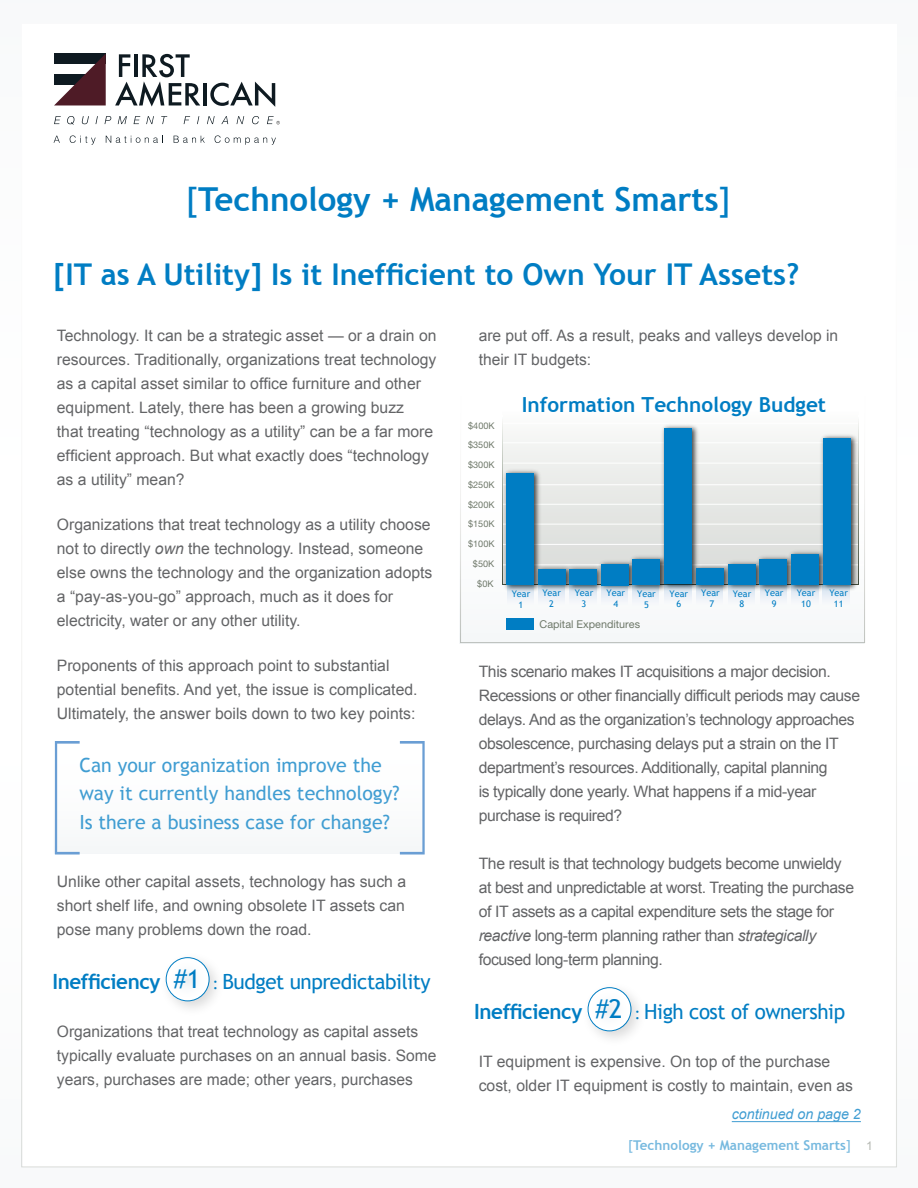
<style>
.page{position:relative;width:918px;height:1188px;background:#fff}
.page>*{position:absolute;margin:0;border:0;box-sizing:border-box;transform-origin:0 0}
.t1{font:700 33px "Trebuchet MS";color:#007dc3}
.t2{font:700 30px "Trebuchet MS";color:#007dc3}
.t3{font:21px "Trebuchet MS";letter-spacing:-.02em;color:#007dc3}
.t4{font:700 20.7px "Trebuchet MS";color:#007dc3}
.t5{font:19.5px/28.5px "Trebuchet MS";color:#409dd2}
.t6{font:15.75px/24px "Arial";color:#636466}
.t7{font:15.75px/24px "Arial";letter-spacing:-.025em;color:#636466}
.t8{font:italic 14.25px "Arial";color:#409dd2}
.t9{font:700 13.5px "Trebuchet MS";color:#007dc3}
.t10{font:12px "Arial";color:#73796e}
.t11{font:10.8px "Helvetica Neue LT Std";color:#6e7869}
.t12{font:9.15px/10.9px "Trebuchet MS";color:#007dc3;text-align:center}
.t13{font:9.15px "Helvetica Neue LT Std";color:#6e7869}
.s1{font-weight:400}
.s2{font-style:italic}
.s3{font-weight:700}
.s4{font-size:25.8px}
.s5{font-size:15.75px}
</style>
<div class="page">
<div style="left:0;top:0;width:918px;height:546px;background:#f9f9fa"></div>
<div style="left:0;top:680px;width:918px;height:508px;background:#f8f9fa"></div>
<div style="left:22px;top:24px;width:875px;height:1143px;background:#fff"></div>
<div style="left:459px;top:475px;width:405px;height:168px;background:#f7f9fa"></div>
<div style="left:159px;top:951px;width:66px;height:66px;background:#000;opacity:.15"></div>
<svg style="left:165px;top:958px;width:44px;height:43px"></svg>
<div style="left:166px;top:958px;width:43px;height:43px;border:1px solid #007dc3;border-radius:50%"></div>
<div style="left:581px;top:981px;width:66px;height:66px;background:#000;opacity:.15"></div>
<svg style="left:587px;top:988px;width:44px;height:43px"></svg>
<div style="left:588px;top:988px;width:43px;height:43px;border:1px solid #007dc3;border-radius:50%"></div>
<svg style="left:54px;top:116px;width:7px;height:8px"></svg>
<svg style="left:67px;top:116px;width:7px;height:9px"></svg>
<svg style="left:82px;top:116px;width:7px;height:8px"></svg>
<svg style="left:105px;top:116px;width:6px;height:8px"></svg>
<svg style="left:118px;top:116px;width:9px;height:8px"></svg>
<svg style="left:134px;top:116px;width:6px;height:8px"></svg>
<svg style="left:146px;top:116px;width:8px;height:8px"></svg>
<svg style="left:161px;top:116px;width:6px;height:8px"></svg>
<svg style="left:184px;top:116px;width:6px;height:8px"></svg>
<svg style="left:197px;top:116px;width:2px;height:8px"></svg>
<svg style="left:207px;top:116px;width:8px;height:8px"></svg>
<svg style="left:221px;top:116px;width:7px;height:8px"></svg>
<svg style="left:237px;top:116px;width:7px;height:8px"></svg>
<svg style="left:252px;top:116px;width:7px;height:8px"></svg>
<svg style="left:54px;top:54px;width:52px;height:51px"></svg>
<svg style="left:267px;top:116px;width:13px;height:8px"></svg>
<svg style="left:115px;top:54px;width:85px;height:53px"></svg>
<hr style="left:203px;top:83px;width:4px;height:22px;background:#0e1a21">
<svg style="left:210px;top:82px;width:65px;height:25px"></svg>
<svg style="left:54px;top:136px;width:6px;height:7px"></svg>
<svg style="left:70px;top:135px;width:26px;height:10px"></svg>
<svg style="left:106px;top:136px;width:57px;height:7px"></svg>
<svg style="left:174px;top:136px;width:31px;height:7px"></svg>
<svg style="left:215px;top:135px;width:61px;height:10px"></svg>
<svg style="left:55px;top:741px;width:25px;height:114px"></svg>
<hr style="left:732px;top:1121px;width:129px;height:1px;background:#409dd2">
<svg style="left:503px;top:438px;width:314px;height:124px"></svg>
<hr style="left:502px;top:565px;width:363px;height:1px;background:#fff">
<hr style="left:502px;top:544px;width:363px;height:1px;background:#fff">
<hr style="left:502px;top:524px;width:363px;height:1px;background:#fff">
<hr style="left:502px;top:504px;width:363px;height:1px;background:#fff">
<hr style="left:503px;top:484px;width:362px;height:1px;background:#fff">
<hr style="left:503px;top:463px;width:362px;height:1px;background:#fff">
<hr style="left:502px;top:443px;width:363px;height:1px;background:#fff">
<svg style="left:502px;top:421px;width:1px;height:46px"></svg>
<div style="left:507px;top:618px;width:27px;height:12px;background:#007dc3"></div>
<img style="left:502px;top:467px;width:42px;height:122px">
<div style="left:507px;top:473px;width:27px;height:112px;background:#007dc3"></div>
<svg style="left:507px;top:585px;width:26px;height:13px"></svg>
<img style="left:532px;top:562px;width:32px;height:32px">
<div style="left:538px;top:569px;width:27px;height:15px;background:#007dc3"></div>
<svg style="left:538px;top:585px;width:26px;height:13px"></svg>
<img style="left:564px;top:562px;width:31px;height:32px">
<div style="left:570px;top:569px;width:27px;height:16px;background:#007dc3"></div>
<svg style="left:570px;top:585px;width:26px;height:13px"></svg>
<img style="left:595px;top:557px;width:38px;height:38px">
<div style="left:601px;top:564px;width:28px;height:21px;background:#007dc3"></div>
<svg style="left:602px;top:585px;width:26px;height:13px"></svg>
<img style="left:627px;top:552px;width:38px;height:42px">
<div style="left:633px;top:559px;width:27px;height:26px;background:#007dc3"></div>
<svg style="left:633px;top:585px;width:26px;height:13px"></svg>
<img style="left:658px;top:424px;width:44px;height:169px">
<div style="left:665px;top:428px;width:27px;height:156px;background:#007dc3"></div>
<svg style="left:665px;top:584px;width:26px;height:13px"></svg>
<img style="left:690px;top:562px;width:32px;height:32px">
<div style="left:696px;top:568px;width:27px;height:17px;background:#007dc3"></div>
<svg style="left:696px;top:585px;width:27px;height:13px"></svg>
<img style="left:722px;top:558px;width:32px;height:36px">
<div style="left:728px;top:564px;width:28px;height:20px;background:#007dc3"></div>
<svg style="left:728px;top:585px;width:26px;height:13px"></svg>
<img style="left:754px;top:552px;width:31px;height:42px">
<div style="left:760px;top:559px;width:27px;height:26px;background:#007dc3"></div>
<svg style="left:760px;top:585px;width:26px;height:12px"></svg>
<img style="left:785px;top:548px;width:32px;height:46px">
<div style="left:792px;top:554px;width:27px;height:31px;background:#007dc3"></div>
<svg style="left:792px;top:585px;width:26px;height:13px"></svg>
<img style="left:817px;top:432px;width:42px;height:163px">
<div style="left:823px;top:438px;width:27px;height:147px;background:#007dc3"></div>
<svg style="left:823px;top:585px;width:26px;height:13px"></svg>
<div style="left:460px;top:380px;width:405px;height:263px;border:1px solid #fff"></div>
<svg style="left:400px;top:741px;width:25px;height:114px"></svg>
<h1 class="t1" style="left:186px;top:179px;width:546px"><span class="s1">[</span>Technology + Management Smarts<span class="s1">]</span></h1>
<h2 class="t2" style="left:53px;top:255px;width:747px">[IT as A Utility] Is it Inefficient to Own Your IT Assets?</h2>
<p class="t6" style="left:57px;top:324px;width:381px">Technology. It can be a strategic asset — or a drain on resources. Traditionally, organizations treat technology as a capital asset similar to office furniture and other equipment. Lately, there has been a growing buzz<br>that treating “technology as a utility” can be a far more efficient approach. But what exactly does “technology as a utility” mean?</p>
<p class="t6" style="left:57px;top:513px;width:377px">Organizations that treat technology as a utility choose not to directly <span class="s2">own</span> the technology. Instead, someone else owns the technology and the organization adopts a “pay-as-you-go” approach, much as it does for electricity, water or any other utility.</p>
<p class="t6" style="left:57px;top:654px;width:362px">Proponents of this approach point to substantial potential benefits. And yet, the issue is complicated.<br>Ultimately, the answer boils down to two key points:</p>
<p class="t5" style="left:79px;top:751px;width:322px">Can your organization improve the way it currently handles technology?<br>Is there a business case for change?</p>
<p class="t6" style="left:57px;top:870px;width:351px;text-align:justify">Unlike other capital assets, technology has such a short shelf life, and owning obsolete IT assets can pose many problems down the road.</p>
<h3 class="t3" style="left:52px;top:969px;width:380px"><span class="s3">Inefficiency</span> <span class="s4">#1</span> <span class="s5">:</span> Budget unpredictability</h3>
<p class="t6" style="left:57px;top:1020px;width:381px">Organizations that treat technology as capital assets typically evaluate purchases on an annual basis. Some years, purchases are made; other years, purchases</p>
<p class="t6" style="left:479px;top:324px;width:361px">are put off. As a result, peaks and valleys develop in their IT budgets:</p>
<p class="t13" style="left:468px;top:421px;width:28px">$400K</p>
<p class="t13" style="left:468px;top:440px;width:28px">$350K</p>
<p class="t13" style="left:468px;top:480px;width:28px">$250K</p>
<p class="t13" style="left:468px;top:460px;width:28px">$300K</p>
<p class="t13" style="left:468px;top:500px;width:28px">$200K</p>
<p class="t13" style="left:468px;top:519px;width:28px">$150K</p>
<p class="t13" style="left:468px;top:538px;width:28px">$100K</p>
<p class="t13" style="left:473px;top:559px;width:23px">$50K</p>
<p class="t13" style="left:477px;top:578px;width:18px">$0K</p>
<h3 class="t4" style="left:522px;top:392px;width:306px">Information Technology Budget</h3>
<p class="t12" style="left:512px;top:588px;width:20px">Year<br>1</p>
<p class="t12" style="left:542px;top:588px;width:20px">Year<br>2</p>
<p class="t12" style="left:575px;top:588px;width:20px">Year<br>3</p>
<p class="t12" style="left:606px;top:588px;width:20px">Year<br>4</p>
<p class="t12" style="left:637px;top:588px;width:20px">Year<br>5</p>
<p class="t12" style="left:670px;top:588px;width:20px">Year<br>6</p>
<p class="t12" style="left:701px;top:588px;width:20px">Year<br>7</p>
<p class="t12" style="left:733px;top:588px;width:20px">Year<br>8</p>
<p class="t12" style="left:765px;top:588px;width:20px">Year<br>9</p>
<p class="t12" style="left:797px;top:587px;width:20px">Year<br>10</p>
<p class="t12" style="left:829px;top:587px;width:20px">Year<br>11</p>
<p class="t11" style="left:540px;top:618px;width:102px">Capital Expenditures</p>
<p class="t7" style="left:479px;top:660px;width:383px">This scenario makes IT acquisitions a major decision.<br>Recessions or other financially difficult periods may cause delays. And as the organization’s technology approaches obsolescence, purchasing delays put a strain on the IT department’s resources. Additionally, capital planning<br>is typically done yearly. What happens if a mid-year purchase is required?</p>
<p class="t7" style="left:479px;top:852px;width:377px">The result is that technology budgets become unwieldy at best and unpredictable at worst. Treating the purchase of IT assets as a capital expenditure sets the stage for <span class="s2">reactive</span> long-term planning rather than <span class="s2">strategically </span>focused long-term planning.</p>
<h3 class="t3" style="left:474px;top:999px;width:372px"><span class="s3">Inefficiency</span> <span class="s4">#2</span> <span class="s5">:</span> High cost of ownership</h3>
<p class="t6" style="left:479px;top:1050px;width:376px">IT equipment is expensive. On top of the purchase cost, older IT equipment is costly to maintain, even as</p>
<p class="t8" style="left:732px;top:1104px;width:131px">continued on page 2</p>
<p class="t9" style="left:628px;top:1137px;width:224px"><span class="s1">[</span>Technology + Management Smarts<span class="s1">]</span></p>
<p class="t10" style="left:866px;top:1138px;width:8px">1</p>
</div>
